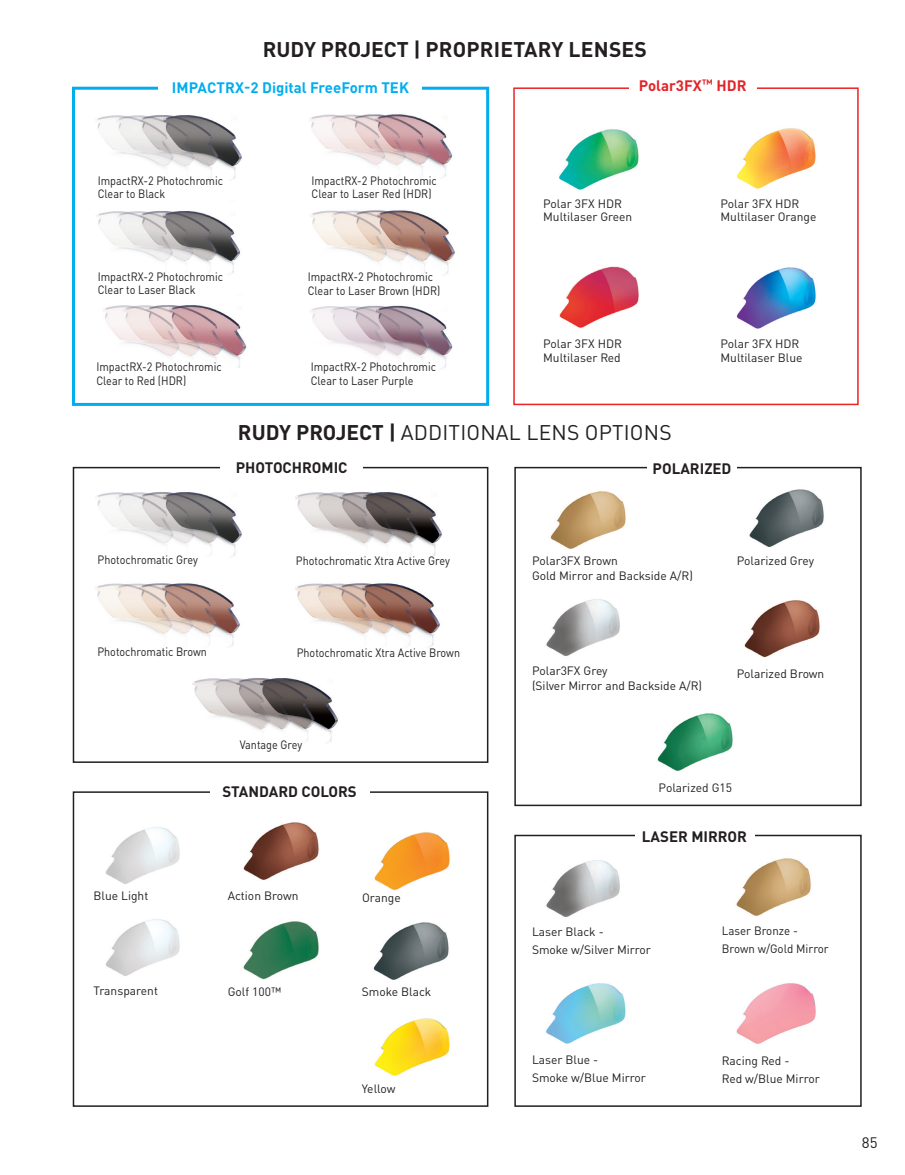
<style>
.page{position:relative;width:905px;height:1175px;background:#fff}
.page>*{position:absolute;margin:0;border:0;box-sizing:border-box;transform-origin:0 0}
.t1{font:21px "DIN Pro";letter-spacing:.01em;color:#231f20}
.t2{font:700 21px "DIN Pro";letter-spacing:.01em;color:#231f20}
.t3{font:700 15px "DIN Pro";color:#231f20}
.t4{font:700 15px "DIN Pro";color:#00aeef}
.t5{font:700 15px "DIN Pro";color:#e32429}
.t6{font:15px "DIN Pro";color:#231f20}
.t7{font:12px "DIN Pro";color:#231f20}
.t8{font:12px "DIN Pro";color:#231f20;scale:.9 1}
.t9{font:12px "DIN Pro";color:#231f20;scale:.96 1}
.s1{font-weight:700}
</style>
<div class="page">
<div style="left:72px;top:87px;width:417px;height:319px;border:3px solid #00aeef"></div>
<div style="left:73px;top:467px;width:415px;height:296px;border:2px solid #231f20"></div>
<div style="left:73px;top:791px;width:415px;height:315px;border:2px solid #231f20"></div>
<div style="left:514px;top:467px;width:347px;height:339px;border:2px solid #231f20"></div>
<div style="left:514px;top:834px;width:347px;height:272px;border:2px solid #231f20"></div>
<div style="left:513px;top:87px;width:345px;height:318px;border:2px solid #ec2323"></div>
<img style="left:546px;top:599px;width:74px;height:57px">
<img style="left:550px;top:491px;width:76px;height:58px">
<img style="left:373px;top:922px;width:76px;height:58px">
<img style="left:657px;top:713px;width:76px;height:58px">
<img style="left:374px;top:1018px;width:76px;height:58px">
<img style="left:374px;top:832px;width:76px;height:59px">
<img style="left:243px;top:822px;width:76px;height:58px">
<img style="left:243px;top:921px;width:76px;height:59px">
<img style="left:105px;top:827px;width:75px;height:57px">
<img style="left:105px;top:919px;width:75px;height:57px">
<img style="left:749px;top:489px;width:75px;height:58px">
<img style="left:744px;top:600px;width:76px;height:58px">
<img style="left:736px;top:128px;width:80px;height:61px">
<img style="left:736px;top:267px;width:80px;height:62px">
<img style="left:736px;top:983px;width:80px;height:61px">
<img style="left:546px;top:983px;width:80px;height:61px">
<img style="left:559px;top:129px;width:80px;height:61px">
<img style="left:559px;top:266px;width:80px;height:62px">
<img style="left:95px;top:115px;width:147px;height:64px">
<img style="left:95px;top:492px;width:147px;height:64px">
<img style="left:295px;top:492px;width:147px;height:64px">
<img style="left:192px;top:678px;width:146px;height:64px">
<img style="left:96px;top:211px;width:144px;height:63px">
<img style="left:103px;top:305px;width:144px;height:63px">
<img style="left:309px;top:114px;width:144px;height:63px">
<img style="left:310px;top:210px;width:145px;height:64px">
<img style="left:95px;top:583px;width:145px;height:63px">
<img style="left:295px;top:583px;width:145px;height:64px">
<img style="left:310px;top:305px;width:143px;height:63px">
<img style="left:546px;top:860px;width:74px;height:57px">
<img style="left:736px;top:858px;width:75px;height:58px">
<div style="left:158px;top:82px;width:264px;height:18px;background:#fff"></div>
<div style="left:629px;top:80px;width:127px;height:20px;background:#fff"></div>
<div style="left:220px;top:461px;width:143px;height:15px;background:#fff"></div>
<div style="left:647px;top:462px;width:90px;height:17px;background:#fff"></div>
<div style="left:210px;top:785px;width:159px;height:18px;background:#fff"></div>
<div style="left:634px;top:830px;width:120px;height:16px;background:#fff"></div>
<p class="t2" style="left:263px;top:32px;width:385px">RUDY PROJECT | PROPRIETARY LENSES</p>
<p class="t4" style="left:172px;top:75px;width:239px">IMPACTRX-2 Digital FreeForm TEK</p>
<p class="t5" style="left:638px;top:73px;width:109px">Polar3FX<sup>™</sup> HDR</p>
<p class="t8" style="left:98px;top:171px;width:141px">ImpactRX-2 Photochromic</p>
<p class="t8" style="left:98px;top:184px;width:77px">Clear to Black</p>
<p class="t8" style="left:311px;top:171px;width:141px">ImpactRX-2 Photochromic</p>
<p class="t8" style="left:311px;top:184px;width:135px">Clear to Laser Red (HDR)</p>
<p class="t7" style="left:543px;top:194px;width:80px">Polar 3FX HDR</p>
<p class="t7" style="left:543px;top:208px;width:91px">Multilaser Green</p>
<p class="t7" style="left:720px;top:194px;width:80px">Polar 3FX HDR</p>
<p class="t7" style="left:720px;top:208px;width:97px">Multilaser Orange</p>
<p class="t8" style="left:98px;top:267px;width:141px">ImpactRX-2 Photochromic</p>
<p class="t8" style="left:98px;top:280px;width:110px">Clear to Laser Black</p>
<p class="t8" style="left:308px;top:267px;width:141px">ImpactRX-2 Photochromic</p>
<p class="t8" style="left:308px;top:281px;width:149px">Clear to Laser Brown (HDR)</p>
<p class="t8" style="left:96px;top:357px;width:141px">ImpactRX-2 Photochromic</p>
<p class="t8" style="left:96px;top:371px;width:101px">Clear to Red (HDR)</p>
<p class="t8" style="left:310px;top:358px;width:141px">ImpactRX-2 Photochromic</p>
<p class="t8" style="left:310px;top:371px;width:116px">Clear to Laser Purple</p>
<p class="t7" style="left:543px;top:334px;width:80px">Polar 3FX HDR</p>
<p class="t7" style="left:543px;top:348px;width:79px">Multilaser Red</p>
<p class="t1" style="left:238px;top:416px;width:435px"><span class="s1">RUDY PROJECT |</span> ADDITIONAL LENS OPTIONS</p>
<p class="t7" style="left:720px;top:334px;width:80px">Polar 3FX HDR</p>
<p class="t7" style="left:720px;top:348px;width:83px">Multilaser Blue</p>
<p class="t3" style="left:236px;top:455px;width:113px">PHOTOCHROMIC</p>
<p class="t3" style="left:652px;top:456px;width:80px">POLARIZED</p>
<p class="t8" style="left:98px;top:550px;width:113px">Photochromatic Grey</p>
<p class="t8" style="left:296px;top:551px;width:173px">Photochromatic Xtra Active Grey</p>
<p class="t8" style="left:97px;top:642px;width:123px">Photochromatic Brown</p>
<p class="t8" style="left:297px;top:642px;width:183px">Photochromatic Xtra Active Brown</p>
<p class="t8" style="left:240px;top:735px;width:71px">Vantage Grey</p>
<p class="t7" style="left:93px;top:886px;width:56px">Blue Light</p>
<p class="t7" style="left:93px;top:981px;width:66px">Transparent</p>
<p class="t3" style="left:222px;top:778px;width:136px">STANDARD COLORS</p>
<p class="t7" style="left:228px;top:885px;width:72px">Action Brown</p>
<p class="t7" style="left:362px;top:887px;width:40px">Orange</p>
<p class="t7" style="left:228px;top:982px;width:55px">Golf 100™</p>
<p class="t7" style="left:362px;top:982px;width:71px">Smoke Black</p>
<p class="t7" style="left:362px;top:1079px;width:35px">Yellow</p>
<p class="t7" style="left:532px;top:551px;width:87px">Polar3FX Brown</p>
<p class="t7" style="left:736px;top:551px;width:79px">Polarized Grey</p>
<p class="t7" style="left:532px;top:566px;width:162px">Gold Mirror and Backside A/R)</p>
<p class="t7" style="left:532px;top:661px;width:77px">Polar3FX Grey</p>
<p class="t7" style="left:532px;top:676px;width:172px">(Silver Mirror and Backside A/R)</p>
<p class="t7" style="left:736px;top:664px;width:89px">Polarized Brown</p>
<p class="t7" style="left:658px;top:777px;width:75px">Polarized G15</p>
<p class="t3" style="left:642px;top:823px;width:107px">LASER MIRROR</p>
<p class="t7" style="left:532px;top:922px;width:73px">Laser Black -</p>
<p class="t7" style="left:532px;top:940px;width:120px">Smoke w/Silver Mirror</p>
<p class="t7" style="left:532px;top:1050px;width:68px">Laser Blue -</p>
<p class="t7" style="left:532px;top:1068px;width:115px">Smoke w/Blue Mirror</p>
<p class="t9" style="left:721px;top:921px;width:81px">Laser Bronze -</p>
<p class="t9" style="left:721px;top:939px;width:113px">Brown w/Gold Mirror</p>
<p class="t7" style="left:721px;top:1050px;width:69px">Racing Red -</p>
<p class="t7" style="left:721px;top:1068px;width:99px">Red w/Blue Mirror</p>
<p class="t6" style="left:861px;top:1130px;width:17px">85</p>
</div>
